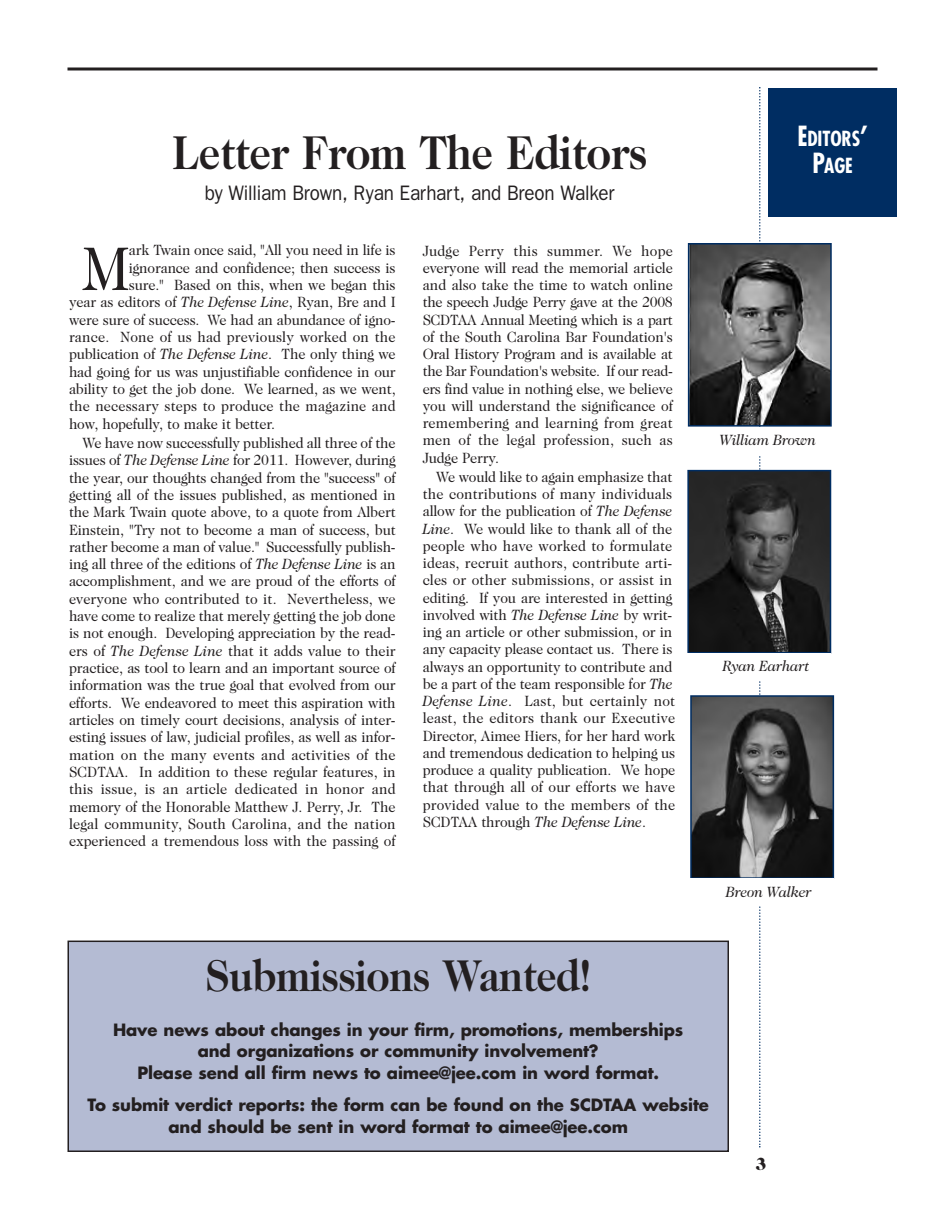
<style>
.page{position:relative;width:945px;height:1215px;background:#fff}
.page>*{position:absolute;margin:0;border:0;box-sizing:border-box;transform-origin:0 0}
.t1{font:62.25px "Caslon Two Twenty Four";color:#231f20;scale:.95 1}
.t2{font:700 48px "Caslon Two Twenty Four";letter-spacing:-.01em;color:#231f20;scale:.9 1}
.t3{font:700 45px "Caslon Two Twenty Four";letter-spacing:-.01em;color:#231f20;scale:.9 1}
.t4{font:21px "Franklin Gothic";letter-spacing:-.01em;color:#231f20;scale:.9 1}
.t5{font:700 condensed 20.25px/27px "Futura";letter-spacing:-.005em;color:#fff;text-align:center;scale:.96 1}
.t6{font:900 18px "Caslon Two Twenty Four";color:#231f20}
.t7{font:700 16.5px/21.5px "Futura";letter-spacing:-.005em;color:#231f20;text-align:center}
.t8{font:15px/17.2px "Caslon Two Twenty Four";letter-spacing:-.01em;color:#231f20;text-align:justify;scale:.95 1}
.t9{font:15px "Caslon Two Twenty Four";letter-spacing:.01em;color:#231f20;scale:.95 1}
.t10{font:italic 15px "Caslon Two Twenty Four";letter-spacing:-.01em;color:#231f20;scale:.95 1}
.s1{font-style:italic}
.s2{font-size:27px}
</style>
<div class="page">
<hr style="left:68px;top:68px;width:810px;height:2px;background:#231f20">
<svg style="left:759px;top:87px;width:2px;height:1061px"></svg>
<img style="left:691px;top:246px;width:138px;height:178px">
<div style="left:688px;top:243px;width:144px;height:184px;border:2px solid #002d62"></div>
<img style="left:690px;top:473px;width:138px;height:177px">
<div style="left:687px;top:470px;width:144px;height:183px;border:2px solid #002d62"></div>
<div style="left:688px;top:653px;width:143px;height:28px;background:#fff"></div>
<div style="left:690px;top:427px;width:143px;height:28px;background:#fff"></div>
<div style="left:769px;top:88px;width:128px;height:128px;background:#002d62"></div>
<img style="left:693px;top:698px;width:138px;height:178px">
<div style="left:690px;top:695px;width:144px;height:184px;border:2px solid #002d62"></div>
<div style="left:691px;top:879px;width:143px;height:27px;background:#fff"></div>
<div style="left:68px;top:941px;width:660px;height:210px;background:#b4bbd3"></div>
<div style="left:68px;top:941px;width:661px;height:211px;border:2px solid #231f20"></div>
<h2 class="t2" style="left:172px;top:134px;width:529px">Letter From The Editors</h2>
<h3 class="t4" style="left:205px;top:186px;width:457px">by William Brown, Ryan Earhart, and Breon Walker</h3>
<h1 class="t1" style="left:82px;top:245px;width:51px">M</h1>
<p class="t8" style="left:129px;top:243px;width:282px">ark Twain once said, "All you need in life is</p>
<p class="t8" style="left:129px;top:260px;width:282px">ignorance and confidence; then success is</p>
<p class="t8" style="left:129px;top:277px;width:282px">sure." Based on this, when we began this</p>
<p class="t8" style="left:69px;top:295px;width:345px">year as editors of <span class="s1">The Defense Line</span>, Ryan, Bre and I</p>
<p class="t8" style="left:69px;top:312px;width:345px">were sure of success. We had an abundance of igno-</p>
<p class="t9" style="left:69px;top:331px;width:345px">rance. None of us had previously worked on the</p>
<p class="t8" style="left:69px;top:347px;width:345px">publication of <span class="s1">The Defense Line</span>. The only thing we</p>
<p class="t8" style="left:69px;top:364px;width:345px">had going for us was unjustifiable confidence in our</p>
<p class="t8" style="left:69px;top:381px;width:345px">ability to get the job done. We learned, as we went,</p>
<p class="t9" style="left:69px;top:400px;width:345px">the necessary steps to produce the magazine and</p>
<p class="t8" style="left:69px;top:416px;width:218px">how, hopefully, to make it better.</p>
<p class="t8" style="left:69px;top:435px;width:345px;text-indent:13px">We have now successfully published all three of the issues of <span class="s1">The Defense Line</span> for 2011. However, during the year, our thoughts changed from the "success" of getting all of the issues published, as mentioned in the Mark Twain quote above, to a quote from Albert Einstein, "Try not to become a man of success, but rather become a man of value." Successfully publish&shy;ing all three of the editions of <span class="s1">The Defense Line</span> is an accomplishment, and we are proud of the efforts of everyone who contributed to it. Nevertheless, we have come to realize that merely getting the job done is not enough. Developing appreciation by the read&shy;ers of <span class="s1">The Defense Line</span> that it adds value to their practice, as tool to learn and an important source of information was the true goal that evolved from our efforts. We endeavored to meet this aspiration with articles on timely court decisions, analysis of inter&shy;esting issues of law, judicial profiles, as well as infor&shy;mation on the many events and activities of the SCDTAA. In addition to these regular features, in this issue, is an article dedicated in honor and memory of the Honorable Matthew J. Perry, Jr. The legal community, South Carolina, and the nation experienced a tremendous loss with the passing of</p>
<p class="t8" style="left:423px;top:243px;width:265px">Judge Perry this summer. We hope everyone will read the memorial article and also take the time to watch online the speech Judge Perry gave at the 2008<br>SCDTAA Annual Meeting which is a part of the South Carolina Bar Foundation's Oral History Program and is available at the Bar Foundation's website. If our read&shy;ers find value in nothing else, we believe you will understand the significance of remembering and learning from great men of the legal profession, such as Judge Perry.</p>
<p class="t8" style="left:423px;top:469px;width:267px;text-align:left;text-indent:13px">We would like to again emphasize that the contributions of many individuals allow for the publication of <span class="s1">The Defense Line</span>. We would like to thank all of the people who have worked to formulate ideas, recruit authors, contribute arti&shy;cles or other submissions, or assist in editing. If you are interested in getting involved with <span class="s1">The Defense Line</span> by writ&shy;ing an article or other submission, or in any capacity please contact us. There is always an opportunity to contribute and be a part of the team responsible for <span class="s1">The Defense Line</span>. Last, but certainly not least, the editors thank our Executive Director, Aimee Hiers, for her hard work and tremendous dedication to helping us produce a quality publication. We hope that through all of our efforts we have provided value to the members of the SCDTAA through <span class="s1">The Defense Line</span>.</p>
<h3 class="t5" style="left:797px;top:127px;width:75px"><span class="s2">E</span>DITORS<span class="s2">’<br>P</span>AGE</h3>
<p class="t10" style="left:720px;top:434px;width:103px">William Brown</p>
<p class="t10" style="left:723px;top:660px;width:93px">Ryan Earhart</p>
<p class="t10" style="left:726px;top:886px;width:92px">Breon Walker</p>
<h3 class="t3" style="left:205px;top:958px;width:430px">Submissions Wanted!</h3>
<p class="t7" style="left:113px;top:1020px;width:572px">Have news about changes in your firm, promotions, memberships and organizations or community involvement?<br>Please send all firm news to aimee@jee.com in word format.</p>
<p class="t7" style="left:88px;top:1096px;width:623px">To submit verdict reports: the form can be found on the SCDTAA website and should be sent in word format to aimee@jee.com</p>
<p class="t6" style="left:756px;top:1156px;width:12px">3</p>
</div>
